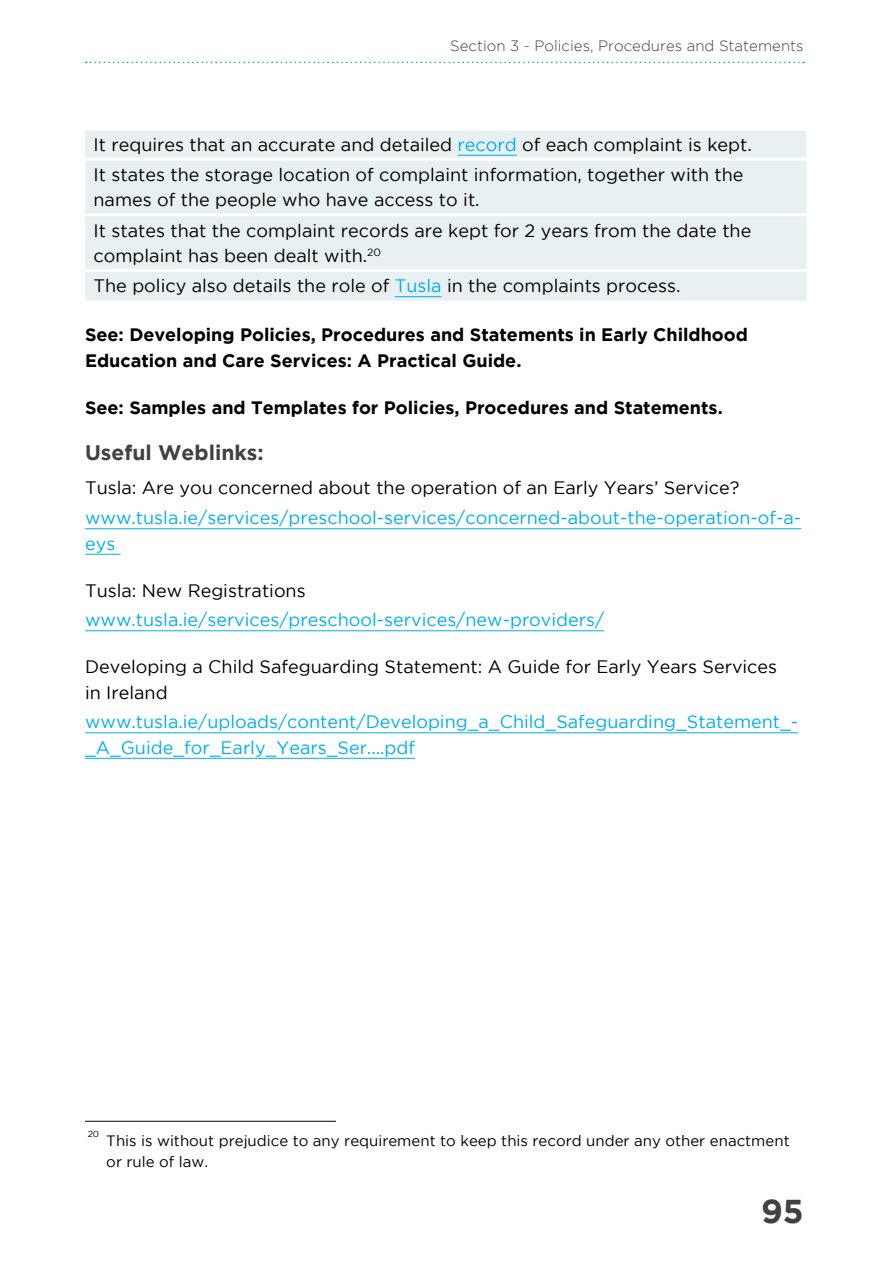
<style>
.page{position:relative;width:893px;height:1263px;background:#fff}
.page>*{position:absolute;margin:0;border:0;box-sizing:border-box;transform-origin:0 0}
.t1{font:700 33px "Gotham";color:#414042}
.t2{font:700 21px "Gotham";color:#414042}
.t3{font:18px/30.2px "Gotham";color:#000}
.t4{font:18px/25.5px "Gotham";color:#00aeef}
.t5{font:700 18px/25.5px "Gotham";color:#000}
.t6{font:15px/21px "Gotham";color:#000}
.t7{font:300 15px "Gotham";color:#414042}
.t8{font:8.7px "Gotham";color:#000}
.s1{color:#00aeef}
</style>
<div class="page">
<svg style="left:86px;top:62px;width:718px;height:1px"></svg>
<hr style="left:85px;top:528px;width:716px;height:1px;background:#00aeef">
<hr style="left:85px;top:554px;width:36px;height:1px;background:#00aeef">
<hr style="left:85px;top:630px;width:519px;height:1px;background:#00aeef">
<hr style="left:85px;top:732px;width:713px;height:1px;background:#00aeef">
<hr style="left:85px;top:758px;width:330px;height:1px;background:#00aeef">
<div style="left:85px;top:131px;width:721px;height:170px;background:#e8f0f2"></div>
<hr style="left:85px;top:158px;width:721px;height:3px;background:#fff">
<hr style="left:85px;top:213px;width:721px;height:3px;background:#fff">
<hr style="left:85px;top:269px;width:721px;height:3px;background:#fff">
<hr style="left:458px;top:155px;width:59px;height:1px;background:#00aeef">
<hr style="left:395px;top:296px;width:47px;height:1px;background:#00aeef">
<hr style="left:85px;top:1121px;width:251px;height:1px;background:#000">
<p class="t7" style="left:450px;top:38px;width:355px">Section 3 - Policies, Procedures and Statements</p>
<p class="t3" style="left:94px;top:129px;width:660px">It requires that an accurate and detailed <span class="s1">record</span> of each complaint is kept.<br>It states the storage location of complaint information, together with the</p>
<p class="t3" style="left:94px;top:185px;width:659px">names of the people who have access to it.<br>It states that the complaint records are kept for 2 years from the date the</p>
<p class="t3" style="left:94px;top:240px;width:588px">complaint has been dealt with.<sup>20<br></sup>The policy also details the role of <span class="s1">Tusla</span> in the complaints process.</p>
<p class="t5" style="left:85px;top:322px;width:664px">See: Developing Policies, Procedures and Statements in Early Childhood<br>Education and Care Services: A Practical Guide.</p>
<p class="t5" style="left:85px;top:394px;width:639px">See: Samples and Templates for Policies, Procedures and Statements.</p>
<p class="t2" style="left:85px;top:441px;width:180px">Useful Weblinks:</p>
<p class="t3" style="left:85px;top:473px;width:656px">Tusla: Are you concerned about the operation of an Early Years’ Service?</p>
<p class="t4" style="left:85px;top:505px;width:718px">www.tusla.ie/services/preschool-services/concerned-about-the-operation-of-a&shy;eys</p>
<p class="t3" style="left:85px;top:575px;width:222px">Tusla: New Registrations</p>
<p class="t4" style="left:85px;top:607px;width:521px">www.tusla.ie/services/preschool-services/new-providers/</p>
<p class="t3" style="left:85px;top:654px;width:694px;line-height:25.5px">Developing a Child Safeguarding Statement: A Guide for Early Years Services in Ireland</p>
<p class="t4" style="left:85px;top:709px;width:715px">www.tusla.ie/uploads/content/Developing_a_Child_Safeguarding_Statement_- _A_Guide_for_Early_Years_Ser....pdf</p>
<p class="t8" style="left:88px;top:1129px;width:13px">20</p>
<p class="t6" style="left:106px;top:1130px;width:685px">This is without prejudice to any requirement to keep this record under any other enactment or rule of law.</p>
<h1 class="t1" style="left:761px;top:1192px;width:44px">95</h1>
</div>
